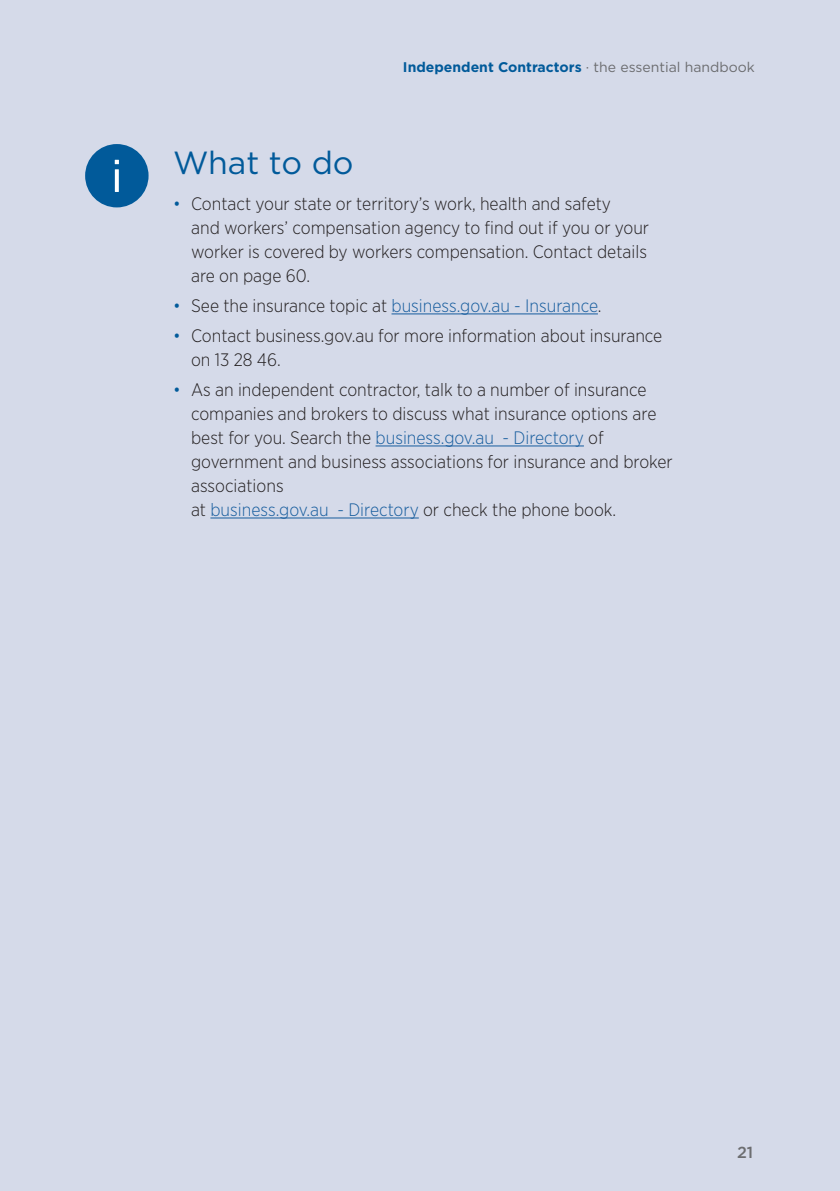
<style>
.page{position:relative;width:840px;height:1191px;background:#fff}
.page>*{position:absolute;margin:0;border:0;box-sizing:border-box;transform-origin:0 0}
.t1{font:32px "Gotham";letter-spacing:-.005em;color:#015a9a}
.t2{font:300 18px/24px "Gotham Narrow";color:#231f20}
.t3{font:300 18px "Gotham Narrow";color:#175d9e}
.t4{font:500 16px "Gotham";color:#6c6d70}
.t5{font:700 14px "Gotham";color:#015a9a}
.s1{font-weight:400;color:#6c6d70}
.s2{color:#015a9a}
.s3{color:#231f20}
.s4{color:#175d9e}
</style>
<div class="page">
<div style="left:0;top:0;width:839px;height:1191px;background:#d5dae9"></div>
<hr style="left:391px;top:313px;width:206px;height:1px;background:#175d9e">
<hr style="left:375px;top:445px;width:208px;height:1px;background:#175d9e">
<hr style="left:210px;top:517px;width:208px;height:1px;background:#175d9e">
<div style="left:85px;top:144px;width:63px;height:63px;background:#015a9a;border-radius:50%"></div>
<svg style="left:115px;top:160px;width:4px;height:4px"></svg>
<svg style="left:115px;top:169px;width:4px;height:23px"></svg>
<p class="t5" style="left:403px;top:58px;width:353px">Independent Contractors <span class="s1">· the essential handbook</span></p>
<h3 class="t1" style="left:173px;top:142px;width:182px">What to do</h3>
<p class="t2" style="left:191px;top:191px;width:459px;text-indent:-18px"><span class="s2">•</span> Contact your state or territory’s work, health and safety<br>and workers’ compensation agency to find out if you or your worker is covered by workers compensation. Contact details are on page 60.</p>
<p class="t3" style="left:173px;top:295px;width:430px"><span class="s2">•</span> <span class="s3">See the insurance topic at</span> business.gov.au - Insurance<span class="s3">.</span></p>
<p class="t2" style="left:191px;top:323px;width:472px;text-indent:-18px"><span class="s2">•</span> Contact business.gov.au for more information about insurance on 13 28 46.</p>
<p class="t2" style="left:191px;top:377px;width:483px;text-indent:-18px"><span class="s2">•</span> As an independent contractor, talk to a number of insurance companies and brokers to discuss what insurance options are best for you. Search the <span class="s4">business.gov.au - Directory</span> of government and business associations for insurance and broker associations<br>at <span class="s4">business.gov.au - Directory</span> or check the phone book.</p>
<p class="t4" style="left:736px;top:1142px;width:18px">21</p>
</div>
